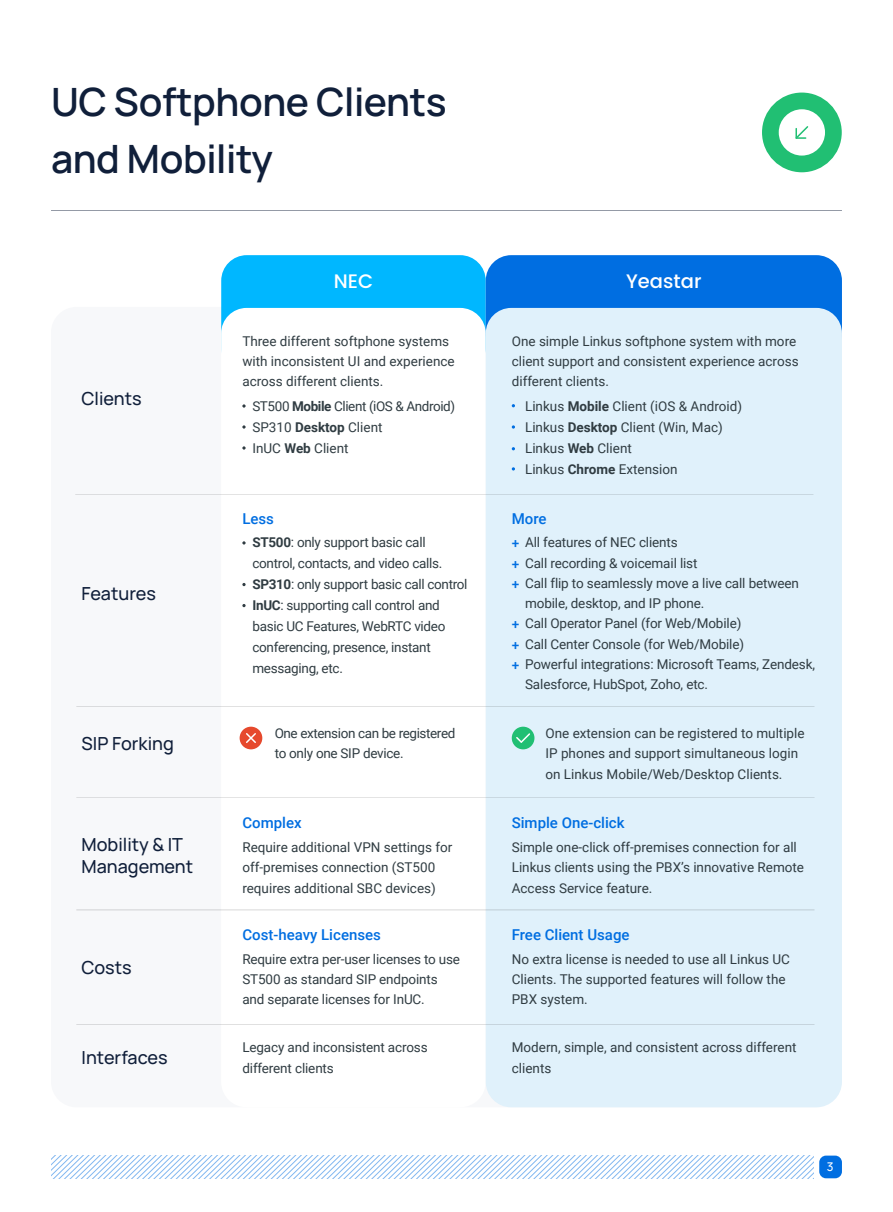
<style>
.page{position:relative;width:893px;height:1212px;background:#fff}
.page>*{position:absolute;margin:0;border:0;box-sizing:border-box;transform-origin:0 0}
.大标题{font:600 39px "Manrope";letter-spacing:-.01em;color:#101f3a}
.t1{font:500 19.5px "Poppins";color:#fff}
.t2{font:500 18px/22.5px "Manrope";color:#101f3a}
.t3{font:500 15px "Roboto";color:#006ee1}
.t4{font:13.5px/20.2px "Roboto";color:#303c42}
.t5{font:13.5px/21px "Roboto";letter-spacing:-.02em;color:#303c42}
.t6{font:13.5px/20.2px "Roboto";letter-spacing:-.03em;color:#303c42}
.t7{font:13.5px "Roboto";letter-spacing:-.025em;color:#303c42}
.t8{font:500 12px "Manrope";color:#fff}
.s1{font-weight:700}
.s2{font-weight:500;color:#006ee1}
</style>
<div class="page">
<div style="left:819px;top:1155px;width:23px;height:23px;background:#006ee1;border-radius:7px"></div>
<svg style="left:51px;top:1155px;width:762px;height:23px"></svg>
<div style="left:51px;top:307px;width:789px;height:800px;background:#f7f8fa;border-radius:26px"></div>
<div style="left:221px;top:255px;width:265px;height:118px;background:#00b7ff;border-radius:26px"></div>
<div style="left:486px;top:255px;width:356px;height:104px;background:#006ee1;border-radius:26px"></div>
<hr style="left:51px;top:210px;width:791px;height:1px;background:#101f3a">
<div style="left:221px;top:308px;width:265px;height:799px;background:#fff;border-radius:26px"></div>
<div style="left:486px;top:308px;width:356px;height:799px;background:#e0f1fb;border-radius:26px"></div>
<hr style="left:75px;top:494px;width:738px;height:1px;background:#333">
<hr style="left:76px;top:706px;width:738px;height:1px;background:#333">
<hr style="left:76px;top:797px;width:738px;height:1px;background:#333">
<hr style="left:76px;top:910px;width:738px;height:1px;background:#333">
<hr style="left:76px;top:1024px;width:738px;height:1px;background:#333">
<svg style="left:242px;top:425px;width:4px;height:4px"></svg>
<svg style="left:242px;top:446px;width:4px;height:4px"></svg>
<svg style="left:242px;top:404px;width:4px;height:4px"></svg>
<svg style="left:242px;top:583px;width:4px;height:3px"></svg>
<svg style="left:242px;top:604px;width:4px;height:3px"></svg>
<svg style="left:512px;top:425px;width:3px;height:4px"></svg>
<div style="left:240px;top:727px;width:22px;height:22px;background:#e6492d;border-radius:50%"></div>
<svg style="left:246px;top:733px;width:10px;height:10px"></svg>
<div style="left:512px;top:727px;width:22px;height:22px;background:#21bf73;border-radius:50%"></div>
<svg style="left:516px;top:733px;width:14px;height:10px"></svg>
<svg style="left:762px;top:93px;width:80px;height:79px"></svg>
<p class="大标题" style="left:51px;top:75px;width:397px">UC Softphone Clients</p>
<p class="大标题" style="left:51px;top:132px;width:223px">and Mobility</p>
<p class="t2" style="left:82px;top:387px;width:62px">Clients</p>
<p class="t2" style="left:82px;top:581px;width:76px">Features</p>
<p class="t2" style="left:82px;top:732px;width:94px">SIP Forking</p>
<p class="t2" style="left:82px;top:832px;width:113px">Mobility &amp; IT<br>Management</p>
<p class="t2" style="left:82px;top:955px;width:52px">Costs</p>
<p class="t2" style="left:82px;top:1045px;width:88px">Interfaces</p>
<p class="t1" style="left:334px;top:267px;width:41px">NEC</p>
<p class="t1" style="left:626px;top:267px;width:77px">Yeastar</p>
<p class="t4" style="left:242px;top:330px;width:214px">Three different softphone systems with inconsistent UI and experience across different clients.</p>
<p class="t6" style="left:252px;top:395px;width:204px">ST500 <span class="s1">Mobile</span> Client (iOS &amp; Android)</p>
<p class="t4" style="left:252px;top:416px;width:132px">SP310 <span class="s1">Desktop</span> Client</p>
<p class="t4" style="left:252px;top:437px;width:98px">InUC <span class="s1">Web</span> Client</p>
<p class="t3" style="left:242px;top:508px;width:33px">Less</p>
<p class="t5" style="left:252px;top:531px;width:192px"><span class="s1">ST500</span>: only support basic call control, contacts, and video calls.</p>
<p class="t7" style="left:252px;top:575px;width:217px"><span class="s1">SP310</span>: only support basic call control</p>
<p class="t5" style="left:252px;top:594px;width:195px"><span class="s1">InUC</span>: supporting call control and basic UC Features, WebRTC video conferencing, presence, instant messaging, etc.</p>
<p class="t6" style="left:275px;top:723px;width:182px">One extension can be registered to only one SIP device.</p>
<p class="t3" style="left:242px;top:812px;width:61px">Complex</p>
<p class="t4" style="left:242px;top:837px;width:212px">Require additional VPN settings for off-premises connection (ST500 requires additional SBC devices)</p>
<p class="t3" style="left:242px;top:924px;width:140px">Cost-heavy Licenses</p>
<p class="t4" style="left:242px;top:948px;width:219px">Require extra per-user licenses to use<br>ST500 as standard SIP endpoints and separate licenses for InUC.</p>
<p class="t4" style="left:242px;top:1036px;width:187px;line-height:21px">Legacy and inconsistent across different clients</p>
<p class="t4" style="left:512px;top:330px;width:288px">One simple Linkus softphone system with more client support and consistent experience across different clients.</p>
<p class="t4" style="left:525px;top:395px;width:218px">Linkus <span class="s1">Mobile</span> Client (iOS &amp; Android)</p>
<p class="t4" style="left:525px;top:416px;width:199px">Linkus <span class="s1">Desktop</span> Client (Win, Mac)</p>
<p class="t4" style="left:525px;top:437px;width:108px">Linkus <span class="s1">Web</span> Client</p>
<p class="t4" style="left:525px;top:458px;width:154px">Linkus <span class="s1">Chrome</span> Extension</p>
<p class="t3" style="left:512px;top:508px;width:36px">More</p>
<p class="t4" style="left:512px;top:532px;width:168px"><span class="s2">+</span> All features of NEC clients</p>
<p class="t4" style="left:512px;top:552px;width:187px"><span class="s2">+</span> Call recording &amp; voicemail list</p>
<p class="t4" style="left:525px;top:572px;width:275px;text-indent:-13px"><span class="s2">+</span> Call flip to seamlessly move a live call between mobile, desktop, and IP phone.</p>
<p class="t4" style="left:512px;top:613px;width:231px"><span class="s2">+</span> Call Operator Panel (for Web/Mobile)</p>
<p class="t4" style="left:512px;top:633px;width:234px"><span class="s2">+</span> Call Center Console (for Web/Mobile)</p>
<p class="t4" style="left:525px;top:653px;width:291px;text-indent:-13px"><span class="s2">+</span> Powerful integrations: Microsoft Teams, Zendesk,<br>Salesforce, HubSpot, Zoho, etc.</p>
<p class="t4" style="left:545px;top:723px;width:261px">One extension can be registered to multiple<br>IP phones and support simultaneous login on Linkus Mobile/Web/Desktop Clients.</p>
<p class="t3" style="left:512px;top:812px;width:114px">Simple One-click</p>
<p class="t4" style="left:512px;top:837px;width:294px">Simple one-click off-premises connection for all<br>Linkus clients using the PBX’s innovative Remote<br>Access Service feature.</p>
<p class="t3" style="left:512px;top:924px;width:119px">Free Client Usage</p>
<p class="t4" style="left:512px;top:948px;width:280px">No extra license is needed to use all Linkus UC<br>Clients. The supported features will follow the<br>PBX system.</p>
<p class="t4" style="left:512px;top:1036px;width:286px;line-height:21px">Modern, simple, and consistent across different clients</p>
<p class="t8" style="left:827px;top:1158px;width:8px">3</p>
</div>
